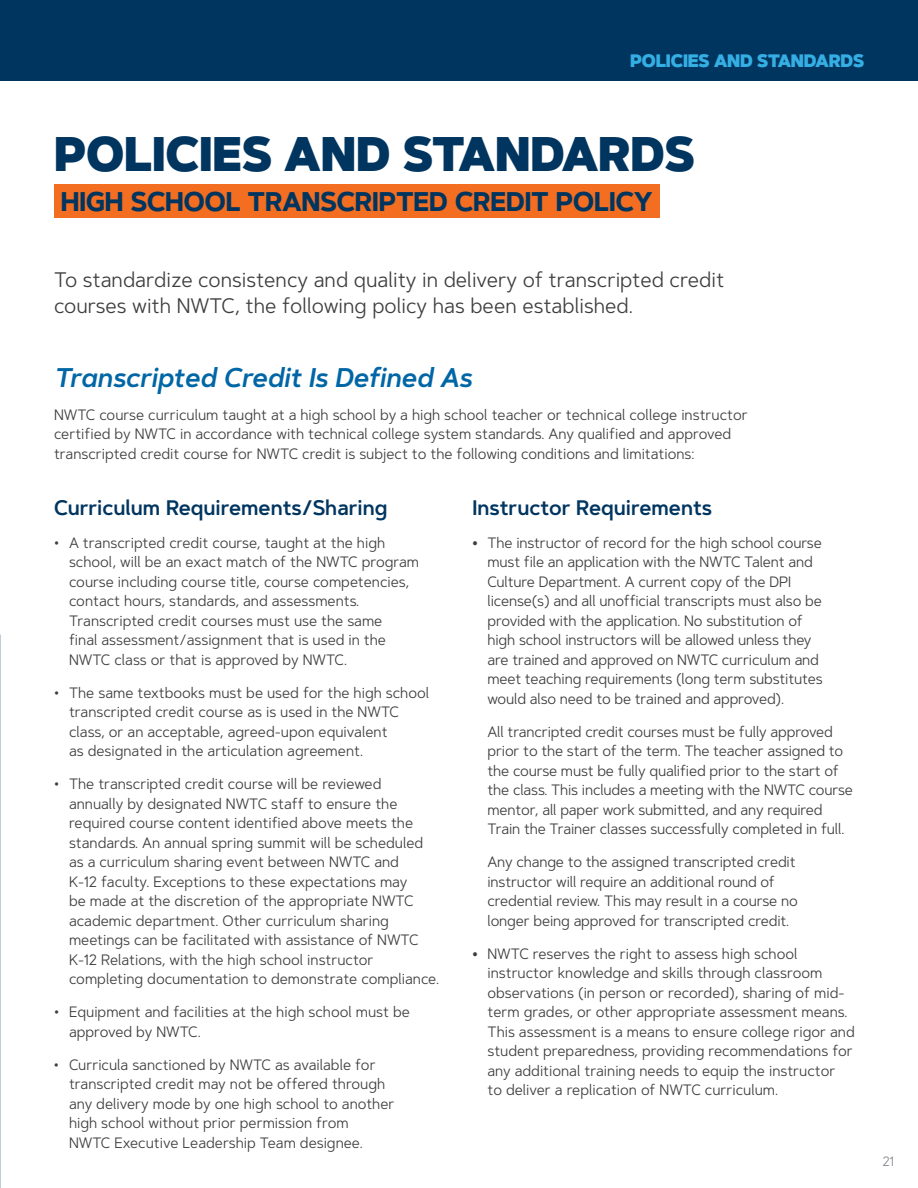
<style>
.page{position:relative;width:918px;height:1188px;background:#fff}
.page>*{position:absolute;margin:0;border:0;box-sizing:border-box;transform-origin:0 0}
.t1{font:900 48.45px "Artegra Sans";color:#003560;scale:.95 1}
.t2{font:700 27px "Artegra Sans";color:#003560;scale:.95 1}
.t3{font:italic 600 27px "Artegra Sans";color:#0066a5;scale:.95 1}
.t4{font:21px/25.5px "Artegra Sans";color:#3e3e3f;scale:.95 1}
.t5{font:600 21px "Artegra Sans";color:#003560;scale:.95 1}
.t6{font:900 18px "Artegra Sans";letter-spacing:-.01em;color:#35aee3;scale:.95 1}
.t7{font:15px/19.5px "Artegra Sans";color:#3e3e3f;scale:.95 1}
.t8{font:13.5px "Artegra Sans";color:#868a8e;scale:.95 1}
.s1{font-weight:700}
</style>
<div class="page">
<div style="left:0;top:0;width:918px;height:81px;background:#003560"></div>
<div style="left:54px;top:184px;width:605px;height:34px;background:#f36e21"></div>
<img style="left:0;top:634px;width:1px;height:554px">
<p class="t6" style="left:630px;top:47px;width:248px">POLICIES AND STANDARDS</p>
<h1 class="t1" style="left:54px;top:117px;width:675px">POLICIES AND STANDARDS</h1>
<h2 class="t2" style="left:61px;top:181px;width:624px">HIGH SCHOOL TRANSCRIPTED CREDIT POLICY</h2>
<h3 class="t4" style="left:54px;top:267px;width:707px">To standardize consistency and quality in delivery of transcripted credit courses with NWTC, the following policy has been established.</h3>
<h2 class="t3" style="left:54px;top:358px;width:441px">Transcripted Credit Is Defined As</h2>
<p class="t7" style="left:54px;top:404px;width:732px">NWTC course curriculum taught at a high school by a high school teacher or technical college instructor certified by NWTC in accordance with technical college system standards. Any qualified and approved transcripted credit course for NWTC credit is subject to the following conditions and limitations:</p>
<h3 class="t5" style="left:54px;top:492px;width:353px">Curriculum Requirements/Sharing</h3>
<p class="t7" style="left:69px;top:532px;width:370px;text-indent:-15px">• A transcripted credit course, taught at the high school, will be an exact match of the NWTC program course including course title, course competencies, contact hours, standards, and assessments.<br>Transcripted credit courses must use the same<br>final assessment/assignment that is used in the NWTC class or that is approved by NWTC.</p>
<p class="t7" style="left:69px;top:682px;width:381px;text-indent:-15px">• The same textbooks must be used for the high school transcripted credit course as is used in the NWTC class, or an acceptable, agreed-upon equivalent<br>as designated in the articulation agreement.</p>
<p class="t7" style="left:69px;top:774px;width:391px;text-indent:-15px">• The transcripted credit course will be reviewed annually by designated NWTC staff to ensure the required course content identified above meets the standards. An annual spring summit will be scheduled as a curriculum sharing event between NWTC and<br>K-12 faculty. Exceptions to these expectations may<br>be made at the discretion of the appropriate NWTC academic department. Other curriculum sharing meetings can be facilitated with assistance of NWTC K-12 Relations, with the high school instructor completing documentation to demonstrate compliance.</p>
<p class="t7" style="left:69px;top:1002px;width:360px;text-indent:-15px">• Equipment and facilities at the high school must be approved by NWTC.</p>
<p class="t7" style="left:69px;top:1054px;width:344px;text-indent:-15px">• Curricula sanctioned by NWTC as available for transcripted credit may not be offered through any delivery mode by one high school to another high school without prior permission from<br>NWTC Executive Leadership Team designee.</p>
<h3 class="t5" style="left:472px;top:492px;width:254px">Instructor Requirements</h3>
<p class="t7" style="left:488px;top:532px;width:354px;text-indent:-15px"><span class="s1">•</span> The instructor of record for the high school course must file an application with the NWTC Talent and Culture Department. A current copy of the DPI license(s) and all unofficial transcripts must also be provided with the application. No substitution of high school instructors will be allowed unless they are trained and approved on NWTC curriculum and meet teaching requirements (long term substitutes would also need to be trained and approved).</p>
<p class="t7" style="left:488px;top:721px;width:386px">All trancripted credit courses must be fully approved prior to the start of the term. The teacher assigned to the course must be fully qualified prior to the start of the class. This includes a meeting with the NWTC course mentor, all paper work submitted, and any required Train the Trainer classes successfully completed in full.</p>
<p class="t7" style="left:488px;top:852px;width:328px">Any change to the assigned transcripted credit instructor will require an additional round of credential review. This may result in a course no longer being approved for transcripted credit.</p>
<p class="t7" style="left:488px;top:943px;width:388px;text-indent:-15px"><span class="s1">•</span> NWTC reserves the right to assess high school instructor knowledge and skills through classroom observations (in person or recorded), sharing of mid&shy;term grades, or other appropriate assessment means.<br>This assessment is a means to ensure college rigor and student preparedness, providing recommendations for any additional training needs to equip the instructor<br>to deliver a replication of NWTC curriculum.</p>
<p class="t8" style="left:882px;top:1152px;width:14px">21</p>
</div>
